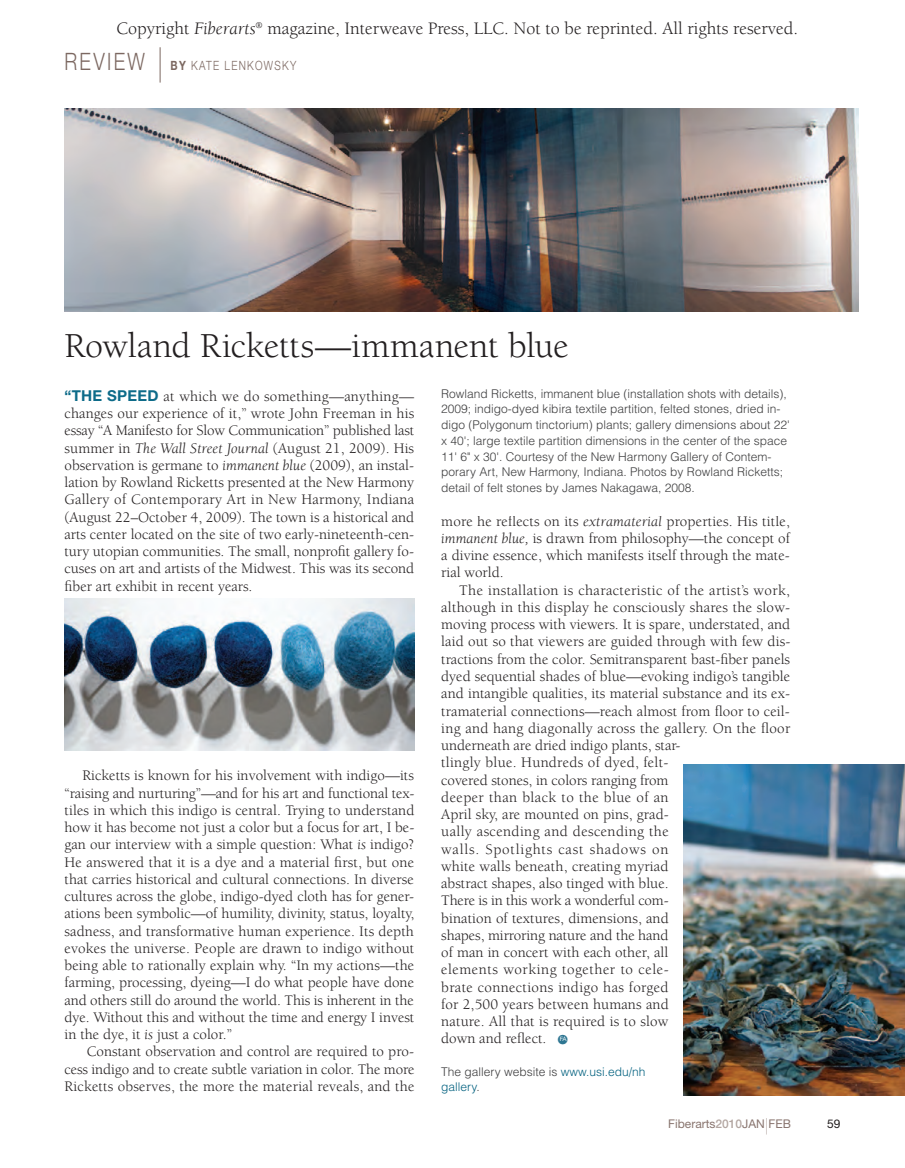
<style>
.page{position:relative;width:905px;height:1168px;background:#fff}
.page>*{position:absolute;margin:0;border:0;box-sizing:border-box;transform-origin:0 0}
.t1{font:36px "Berkeley Std";letter-spacing:-.005em;color:#231f20}
.t2{font:36px "Berkeley Std";color:#2e7692}
.t3{font:18px "Berkeley Std";color:#231f20}
.t4{font:15px/17.2px "Berkeley Std";letter-spacing:.005em;color:#231f20;text-align:justify}
.t5{font:300 12.75px "Helvetica Neue LT Std";letter-spacing:.125em;color:#7c6861;scale:.8 1}
.t6{font:300 12px/15.8px "Helvetica LT Std";color:#3e3e3f}
.t7{font:300 12px/15.8px "Helvetica LT Std";color:#046280}
.t8{font:12px "Helvetica Neue LT Std";color:#89756f}
.t9{font:12px "Helvetica Neue LT Std";color:#231f20}
.s1{font-style:italic}
.s2{font-size:24px}
.s3{font-weight:700}
.s4{font-family:"Helvetica Neue LT Std";font-weight:700;color:#0d6b89}
.s5{color:#3e3e3f}
.s6{font-weight:500;color:#b3a6a1}
.s7{font-weight:200;font-size:16.5px}
</style>
<div class="page">
<img style="left:64px;top:108px;width:794px;height:203px">
<img style="left:684px;top:764px;width:220px;height:332px">
<img style="left:64px;top:598px;width:350px;height:152px">
<hr style="left:160px;top:47px;width:1px;height:36px;background:#7c6861">
<p class="t3" style="left:117px;top:18px;width:683px">Copyright <span class="s1">Fiberarts</span><sup>®</sup> magazine, Interweave Press, LLC. Not to be reprinted. All rights reserved.</p>
<p class="t5" style="left:64px;top:57px;width:291px"><span class="s2">REVIEW</span> <span class="s3">BY</span> KATE LENKOWSKY</p>
<h1 class="t1" style="left:64px;top:326px;width:506px">Rowland Ricketts—immanent blue</h1>
<p class="t6" style="left:441px;top:385px;width:350px">Rowland Ricketts, immanent blue (installation shots with details), 2009; indigo-dyed kibira textile partition, felted stones, dried in&shy;digo (Polygonum tinctorium) plants; gallery dimensions about 22' x 40'; large textile partition dimensions in the center of the space 11' 6" x 30'. Courtesy of the New Harmony Gallery of Contem&shy;porary Art, New Harmony, Indiana. Photos by Rowland Ricketts; detail of felt stones by James Nakagawa, 2008.</p>
<p class="t4" style="left:64px;top:388px;width:351px"><span class="s4">“THE SPEED</span> at which we do something—anything— changes our experience of it,” wrote John Freeman in his essay “A Manifesto for Slow Communication” published last summer in <span class="s1">The Wall Street Journal</span> (August 21, 2009). His observation is germane to <span class="s1">immanent blue</span> (2009), an instal&shy;lation by Rowland Ricketts presented at the New Harmony Gallery of Contemporary Art in New Harmony, Indiana (August 22–October 4, 2009). The town is a historical and arts center located on the site of two early-nineteenth-cen&shy;tury utopian communities. The small, nonprofit gallery fo&shy;cuses on art and artists of the Midwest. This was its second fiber art exhibit in recent years.</p>
<p class="t4" style="left:441px;top:513px;width:350px">more he reflects on its <span class="s1">extramaterial</span> properties. His title, <span class="s1">immanent blue,</span> is drawn from philosophy—the concept of a divine essence, which manifests itself through the mate&shy;rial world.</p>
<p class="t4" style="left:441px;top:582px;width:350px;text-align:left;text-indent:18px">The installation is characteristic of the artist’s work, although in this display he consciously shares the slow&shy;moving process with viewers. It is spare, understated, and laid out so that viewers are guided through with few dis&shy;tractions from the color. Semitransparent bast-fiber panels dyed sequential shades of blue—evoking indigo’s tangible and intangible qualities, its material substance and its ex&shy;tramaterial connections—reach almost from floor to ceil&shy;ing and hang diagonally across the gallery. On the floor underneath are dried indigo plants, star-<br>tlingly blue. Hundreds of dyed, felt-<br>covered stones, in colors ranging from<br>deeper than black to the blue of an<br>April sky, are mounted on pins, grad-<br>ually ascending and descending the<br>walls. Spotlights cast shadows on<br>white walls beneath, creating myriad<br>abstract shapes, also tinged with blue.<br>There is in this work a wonderful com-<br>bination of textures, dimensions, and<br>shapes, mirroring nature and the hand<br>of man in concert with each other, all<br>elements working together to cele-<br>brate connections indigo has forged<br>for 2,500 years between humans and<br>nature. All that is required is to slow<br>down and reflect.</p>
<p class="t4" style="left:64px;top:767px;width:351px;text-indent:18px">Ricketts is known for his involvement with indigo—its “raising and nurturing”—and for his art and functional tex&shy;tiles in which this indigo is central. Trying to understand how it has become not just a color but a focus for art, I be&shy;gan our interview with a simple question: What <span class="s1">is</span> indigo?<br>He answered that it is a dye and a material first, but one that carries historical and cultural connections. In diverse cultures across the globe, indigo-dyed cloth has for gener&shy;ations been symbolic—of humility, divinity, status, loyalty, sadness, and transformative human experience. Its depth evokes the universe. People are drawn to indigo without being able to rationally explain why. “In my actions—the farming, processing, dyeing—I do what people have done and others still do around the world. This is inherent in the dye. Without this and without the time and energy I invest in the dye, it <span class="s1">is</span> just a color.”</p>
<p class="t4" style="left:64px;top:1043px;width:351px;text-indent:22px">Constant observation and control are required to pro&shy;cess indigo and to create subtle variation in color. The more Ricketts observes, the more the material reveals, and the</p>
<h1 class="t2" style="left:554px;top:1020px;width:19px">•<sup>F</sup> <sup>A</sup></h1>
<p class="t7" style="left:441px;top:1063px;width:206px"><span class="s5">The gallery website is</span> www.usi.edu/nh gallery<span class="s5">.</span></p>
<p class="t8" style="left:668px;top:1116px;width:124px">Fiberarts<span class="s6">2010</span>JAN<span class="s7">|</span>FEB</p>
<p class="t9" style="left:827px;top:1116px;width:15px">59</p>
</div>
